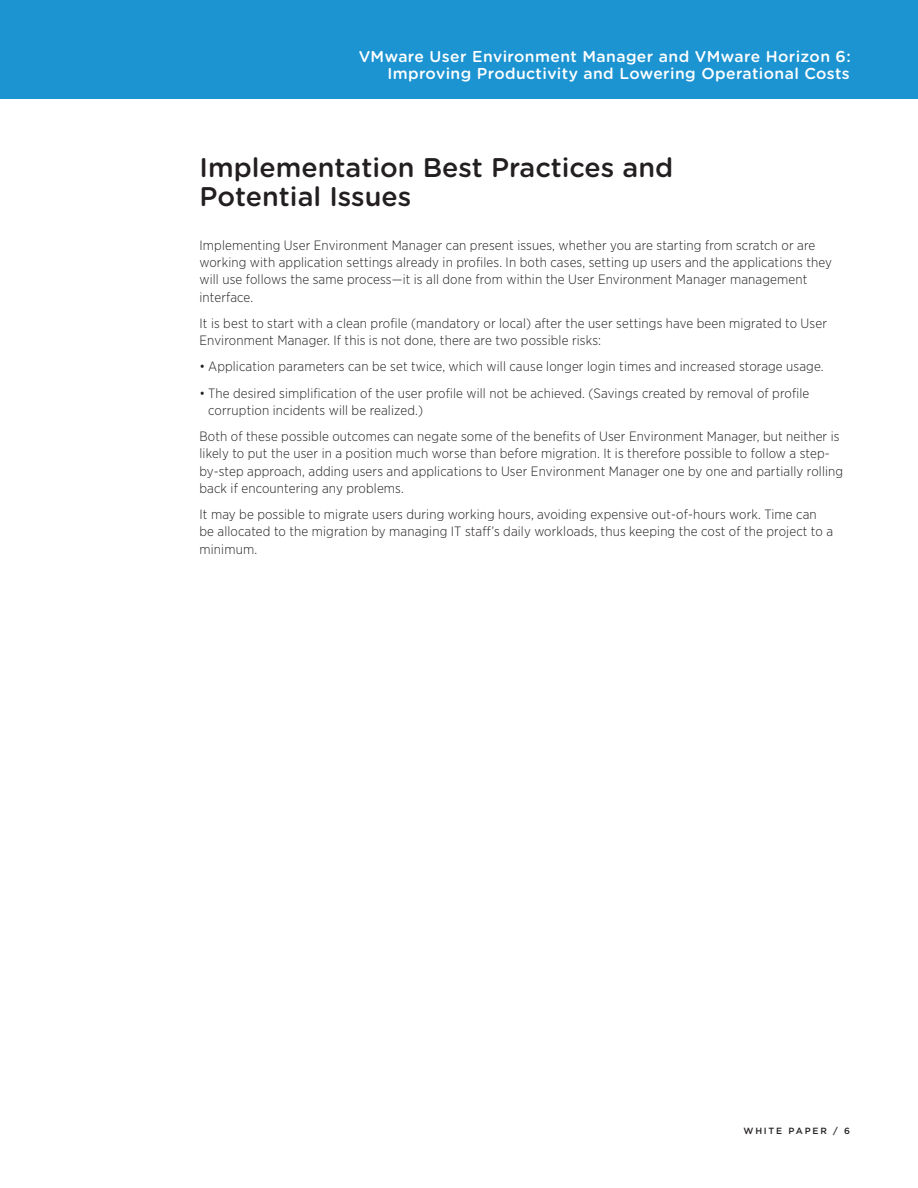
<style>
.page{position:relative;width:918px;height:1188px;background:#fff}
.page>*{position:absolute;margin:0;border:0;box-sizing:border-box;transform-origin:0 0}
._3_Main_Body_Head{font:500 27px/28.5px "Gotham Rounded";color:#231f20}
.t1{font:500 15.75px/17.2px "Gotham Rounded";letter-spacing:.025em;color:#fff;text-align:right}
._5a_Body{font:300 13.5px/17.2px "Gotham Narrow";letter-spacing:.01em;color:#231f20}
.t2{font:500 9px "Gotham";letter-spacing:.2em;color:#231f20}
</style>
<div class="page">
<div style="left:0;top:0;width:918px;height:99px;background:#1c94d2"></div>
<p class="t1" style="left:359px;top:47px;width:494px">VMware User Environment Manager and VMware Horizon 6:<br>Improving Productivity and Lowering Operational Costs</p>
<p class="_3_Main_Body_Head" style="left:199px;top:152px;width:475px">Implementation Best Practices and<br>Potential Issues</p>
<p class="_5a_Body" style="left:199px;top:236px;width:634px">Implementing User Environment Manager can present issues, whether you are starting from scratch or are working with application settings already in profiles. In both cases, setting up users and the applications they will use follows the same process—it is all done from within the User Environment Manager management interface.</p>
<p class="_5a_Body" style="left:199px;top:314px;width:629px">It is best to start with a clean profile (mandatory or local) after the user settings have been migrated to User<br>Environment Manager. If this is not done, there are two possible risks:</p>
<p class="_5a_Body" style="left:199px;top:358px;width:626px">• Application parameters can be set twice, which will cause longer login times and increased storage usage.</p>
<p class="_5a_Body" style="left:208px;top:384px;width:603px;text-indent:-9px">• The desired simplification of the user profile will not be achieved. (Savings created by removal of profile corruption incidents will be realized.)</p>
<p class="_5a_Body" style="left:199px;top:427px;width:645px">Both of these possible outcomes can negate some of the benefits of User Environment Manager, but neither is likely to put the user in a position much worse than before migration. It is therefore possible to follow a step&shy;by-step approach, adding users and applications to User Environment Manager one by one and partially rolling back if encountering any problems.</p>
<p class="_5a_Body" style="left:199px;top:505px;width:635px">It may be possible to migrate users during working hours, avoiding expensive out-of-hours work. Time can be allocated to the migration by managing IT staff’s daily workloads, thus keeping the cost of the project to a minimum.</p>
<p class="t2" style="left:744px;top:1125px;width:108px">WHITE PAPER / 6</p>
</div>
